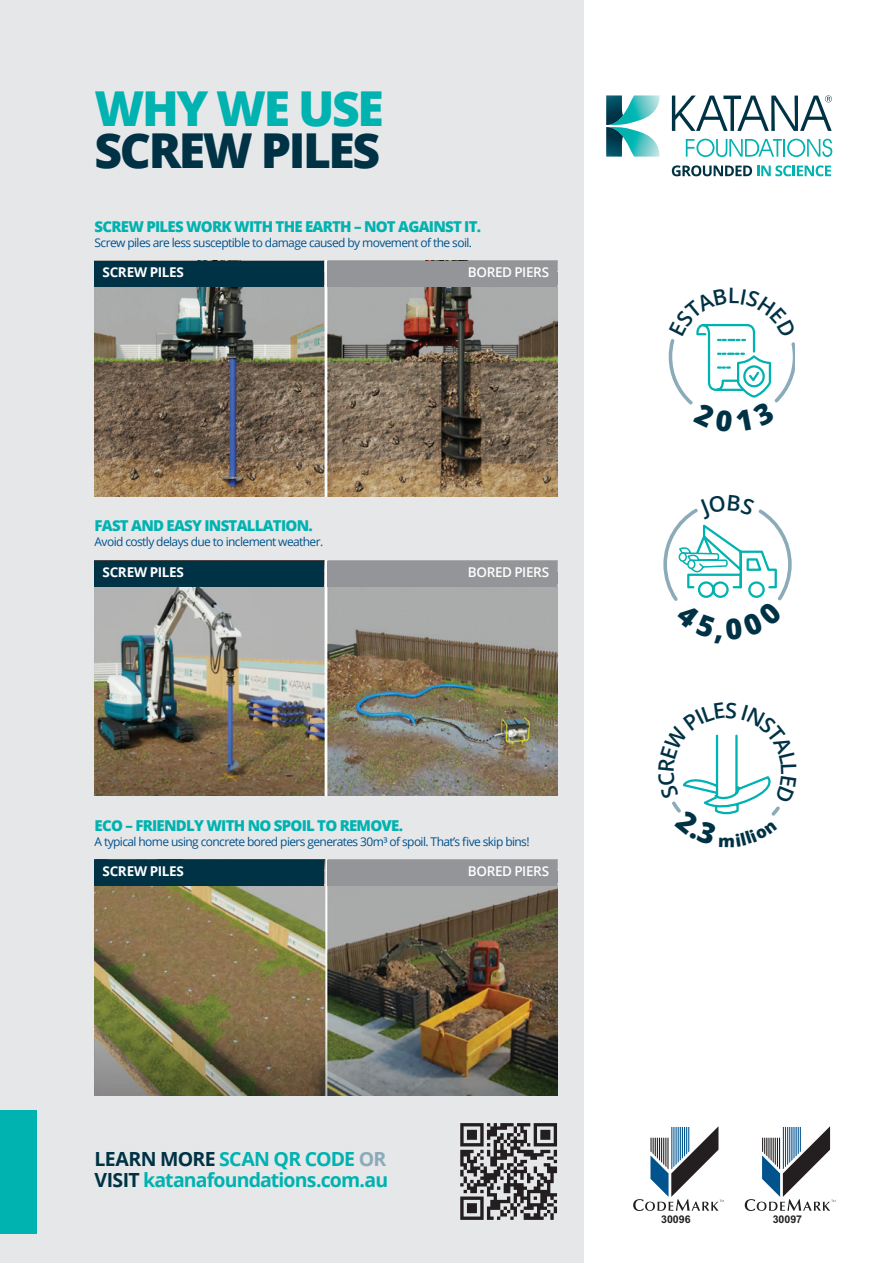
<style>
.page{position:relative;width:893px;height:1263px;background:#fff}
.page>*{position:absolute;margin:0;border:0;box-sizing:border-box;transform-origin:0 0}
.t1{font:800 48.15px "Open Sans";letter-spacing:-.05em;color:#003245}
.t2{font:800 48.15px "Open Sans";letter-spacing:-.05em;color:#00b2b0}
.t3{font:700 19.5px/21px "Open Sans";letter-spacing:-.04em;color:#00b2b0}
.t4{font:800 15px "Open Sans";letter-spacing:-.05em;color:#00b2b0}
.t5{font:700 13.5px "Open Sans";letter-spacing:-.025em;color:#fff}
.t6{font:600 13.5px "Open Sans";letter-spacing:-.03em;color:#fff}
.t7{font:12px "Open Sans";letter-spacing:-.05em;color:#00538d}
.t8{font:700 10.65px "Arial";color:#231f20}
.s1{color:#003245}
.s2{color:#8cabba}
</style>
<div class="page">
<div style="left:0;top:0;width:584px;height:1263px;background:#e6e7e9"></div>
<div style="left:0;top:1110px;width:36px;height:123px;background:#00b2b0"></div>
<svg style="left:633px;top:1126px;width:91px;height:85px"></svg>
<svg style="left:745px;top:1126px;width:90px;height:85px"></svg>
<svg style="left:686px;top:139px;width:146px;height:18px"></svg>
<svg style="left:672px;top:95px;width:160px;height:36px"></svg>
<svg style="left:606px;top:95px;width:54px;height:62px"></svg>
<svg style="left:672px;top:165px;width:159px;height:11px"></svg>
<img style="left:95px;top:261px;width:462px;height:235px">
<div style="left:327px;top:261px;width:230px;height:26px;background:#939598"></div>
<div style="left:95px;top:261px;width:229px;height:26px;background:#003245"></div>
<img style="left:95px;top:561px;width:462px;height:235px">
<div style="left:327px;top:561px;width:230px;height:25px;background:#939598"></div>
<div style="left:95px;top:561px;width:229px;height:25px;background:#003245"></div>
<img style="left:95px;top:860px;width:462px;height:235px">
<div style="left:327px;top:860px;width:230px;height:26px;background:#939598"></div>
<div style="left:95px;top:860px;width:229px;height:26px;background:#003245"></div>
<svg style="left:460px;top:1123px;width:97px;height:97px"></svg>
<svg style="left:668px;top:323px;width:127px;height:82px"></svg>
<svg style="left:663px;top:508px;width:129px;height:93px"></svg>
<svg style="left:672px;top:734px;width:108px;height:82px"></svg>
<h1 class="t2" style="left:95px;top:72px;width:291px">WHY WE USE</h1>
<h1 class="t1" style="left:95px;top:114px;width:287px">SCREW PILES</h1>
<p class="t4" style="left:95px;top:215px;width:388px">SCREW PILES WORK WITH THE EARTH – NOT AGAINST IT.</p>
<p class="t7" style="left:95px;top:234px;width:379px">Screw piles are less susceptible to damage caused by movement of the soil.</p>
<p class="t5" style="left:103px;top:263px;width:83px">SCREW PILES</p>
<p class="t6" style="left:468px;top:263px;width:83px">BORED PIERS</p>
<p class="t4" style="left:95px;top:515px;width:220px">FAST AND EASY INSTALLATION.</p>
<p class="t7" style="left:95px;top:534px;width:230px">Avoid costly delays due to inclement weather.</p>
<p class="t5" style="left:103px;top:562px;width:83px">SCREW PILES</p>
<p class="t6" style="left:468px;top:563px;width:83px">BORED PIERS</p>
<p class="t4" style="left:95px;top:814px;width:310px">ECO – FRIENDLY WITH NO SPOIL TO REMOVE.</p>
<p class="t7" style="left:95px;top:833px;width:436px">A typical home using concrete bored piers generates 30m³ of spoil. That’s five skip bins!</p>
<p class="t5" style="left:103px;top:861px;width:83px">SCREW PILES</p>
<p class="t6" style="left:468px;top:862px;width:83px">BORED PIERS</p>
<h2 class="t3" style="left:95px;top:1148px;width:295px"><span class="s1">LEARN MORE</span> SCAN QR CODE <span class="s2">OR<br></span><span class="s1">VISIT</span> katanafoundations.com.au</h2>
<p class="t8" style="left:661px;top:1212px;width:31px">30096</p>
<p class="t8" style="left:773px;top:1212px;width:31px">30097</p>
</div>
